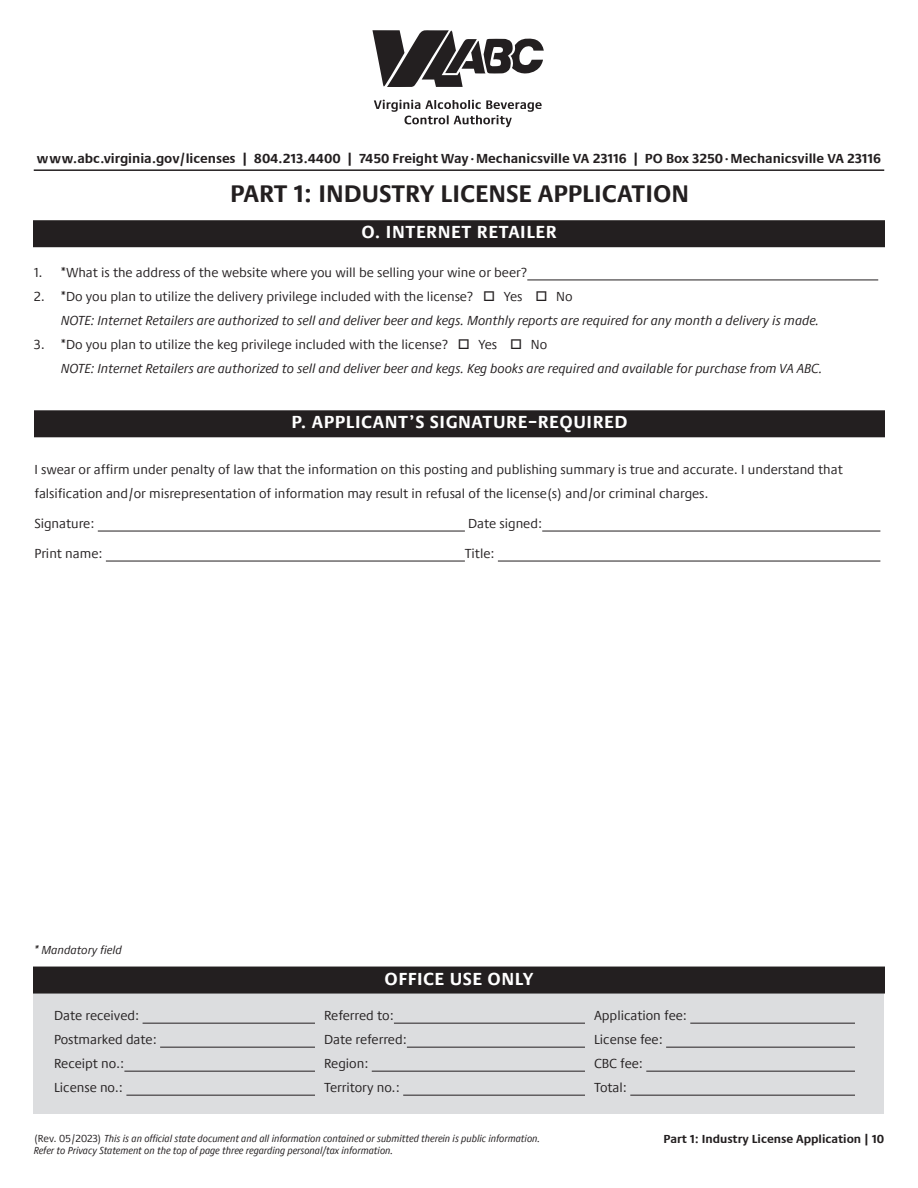
<style>
.page{position:relative;width:918px;height:1188px;background:#fff}
.page>*{position:absolute;margin:0;border:0;box-sizing:border-box;transform-origin:0 0}
.t1{font:700 24.75px "Praxis Next";color:#231f20}
.t2{font:700 18px "Praxis Next";letter-spacing:.03em;color:#fff}
.t3{font:13.5px/24px "Praxis Next";color:#231f20}
.t4{font:italic 13.5px/24px "Praxis Next";color:#231f20}
.t5{font:700 13.5px "Praxis Next";color:#231f20}
.t6{font:700 12px "Praxis Next";color:#231f20}
.t7{font:italic 12px "Praxis Next";color:#231f20}
.t8{font:italic condensed 10.5px/12.6px "Praxis Next";color:#231f20}
.s1{font-style:normal}
.s2{font-style:normal;font-stretch:normal}
</style>
<div class="page">
<svg style="left:374px;top:100px;width:168px;height:27px"></svg>
<svg style="left:372px;top:30px;width:172px;height:57px"></svg>
<div style="left:34px;top:992px;width:850px;height:121px;background:#dcdddf"></div>
<hr style="left:143px;top:1023px;width:172px;height:1px;background:#231f20">
<hr style="left:160px;top:1047px;width:155px;height:1px;background:#231f20">
<hr style="left:124px;top:1071px;width:191px;height:1px;background:#231f20">
<hr style="left:126px;top:1095px;width:189px;height:1px;background:#231f20">
<div style="left:34px;top:967px;width:850px;height:27px;background:#231f20"></div>
<hr style="left:394px;top:1023px;width:191px;height:1px;background:#231f20">
<hr style="left:407px;top:1047px;width:178px;height:1px;background:#231f20">
<hr style="left:372px;top:1071px;width:213px;height:1px;background:#231f20">
<hr style="left:403px;top:1095px;width:182px;height:1px;background:#231f20">
<hr style="left:690px;top:1023px;width:165px;height:1px;background:#231f20">
<hr style="left:666px;top:1047px;width:189px;height:1px;background:#231f20">
<hr style="left:646px;top:1071px;width:209px;height:1px;background:#231f20">
<hr style="left:630px;top:1095px;width:225px;height:1px;background:#231f20">
<hr style="left:34px;top:169px;width:850px;height:2px;background:#231f20">
<hr style="left:98px;top:531px;width:367px;height:1px;background:#231f20">
<hr style="left:542px;top:531px;width:338px;height:1px;background:#231f20">
<hr style="left:106px;top:561px;width:359px;height:1px;background:#231f20">
<hr style="left:498px;top:561px;width:382px;height:1px;background:#231f20">
<div style="left:34px;top:410px;width:851px;height:27px;background:#231f20"></div>
<hr style="left:527px;top:280px;width:351px;height:1px;background:#231f20">
<div style="left:34px;top:220px;width:851px;height:27px;background:#231f20"></div>
<p class="t5" style="left:37px;top:147px;width:846px">www.abc.virginia.gov/licenses | 804.213.4400 | 7450 Freight Way.Mechanicsville VA 23116 | PO Box 3250.Mechanicsville VA 23116</p>
<p class="t1" style="left:230px;top:174px;width:461px">PART 1: INDUSTRY LICENSE APPLICATION</p>
<p class="t2" style="left:361px;top:218px;width:197px">O. INTERNET RETAILER</p>
<p class="t3" style="left:34px;top:260px;width:495px">1. *What is the address of the website where you will be selling your wine or beer?</p>
<p class="t4" style="left:61px;top:284px;width:760px;text-indent:-27px"><span class="s1">2. *Do you plan to utilize the delivery privilege included with the license?</span> □ <span class="s1">Yes</span> □ <span class="s1">No<br></span>NOTE: Internet Retailers are authorized to sell and deliver beer and kegs. Monthly reports are required for any month a delivery is made.</p>
<p class="t4" style="left:61px;top:332px;width:763px;text-indent:-27px"><span class="s1">3. *Do you plan to utilize the keg privilege included with the license?</span> □ <span class="s1">Yes</span> □ <span class="s1">No<br></span>NOTE: Internet Retailers are authorized to sell and deliver beer and kegs. Keg books are required and available for purchase from VA ABC.</p>
<p class="t2" style="left:292px;top:408px;width:338px">P. APPLICANT’S SIGNATURE–REQUIRED</p>
<p class="t3" style="left:34px;top:457px;width:810px">I swear or affirm under penalty of law that the information on this posting and publishing summary is true and accurate. I understand that</p>
<p class="t3" style="left:34px;top:481px;width:676px">falsification and/or misrepresentation of information may result in refusal of the license(s) and/or criminal charges.</p>
<p class="t3" style="left:34px;top:511px;width:62px">Signature:</p>
<p class="t3" style="left:468px;top:511px;width:76px">Date signed:</p>
<p class="t3" style="left:34px;top:541px;width:70px">Print name:</p>
<p class="t3" style="left:465px;top:541px;width:31px">Title:</p>
<p class="t7" style="left:34px;top:941px;width:90px">* Mandatory field</p>
<p class="t3" style="left:54px;top:1003px;width:87px">Date received:</p>
<p class="t3" style="left:54px;top:1027px;width:104px">Postmarked date:</p>
<p class="t3" style="left:54px;top:1051px;width:72px">Receipt no.:</p>
<p class="t3" style="left:54px;top:1075px;width:71px">License no.:</p>
<p class="t2" style="left:384px;top:964px;width:151px">OFFICE USE ONLY</p>
<p class="t3" style="left:324px;top:1003px;width:84px">Referred to:<br>Date referred:<br>Region:<br>Territory no.:</p>
<p class="t3" style="left:594px;top:1003px;width:95px">Application fee:<br>License fee:<br>CBC fee:<br>Total:</p>
<p class="t8" style="left:34px;top:1132px;width:508px"><span class="s2">(Rev. 05/2023)</span> This is an official state document and all information contained or submitted therein is public information.<br>Refer to Privacy Statement on the top of page three regarding personal/tax information.</p>
<p class="t6" style="left:664px;top:1129px;width:222px">Part 1: Industry License Application | 10</p>
</div>
